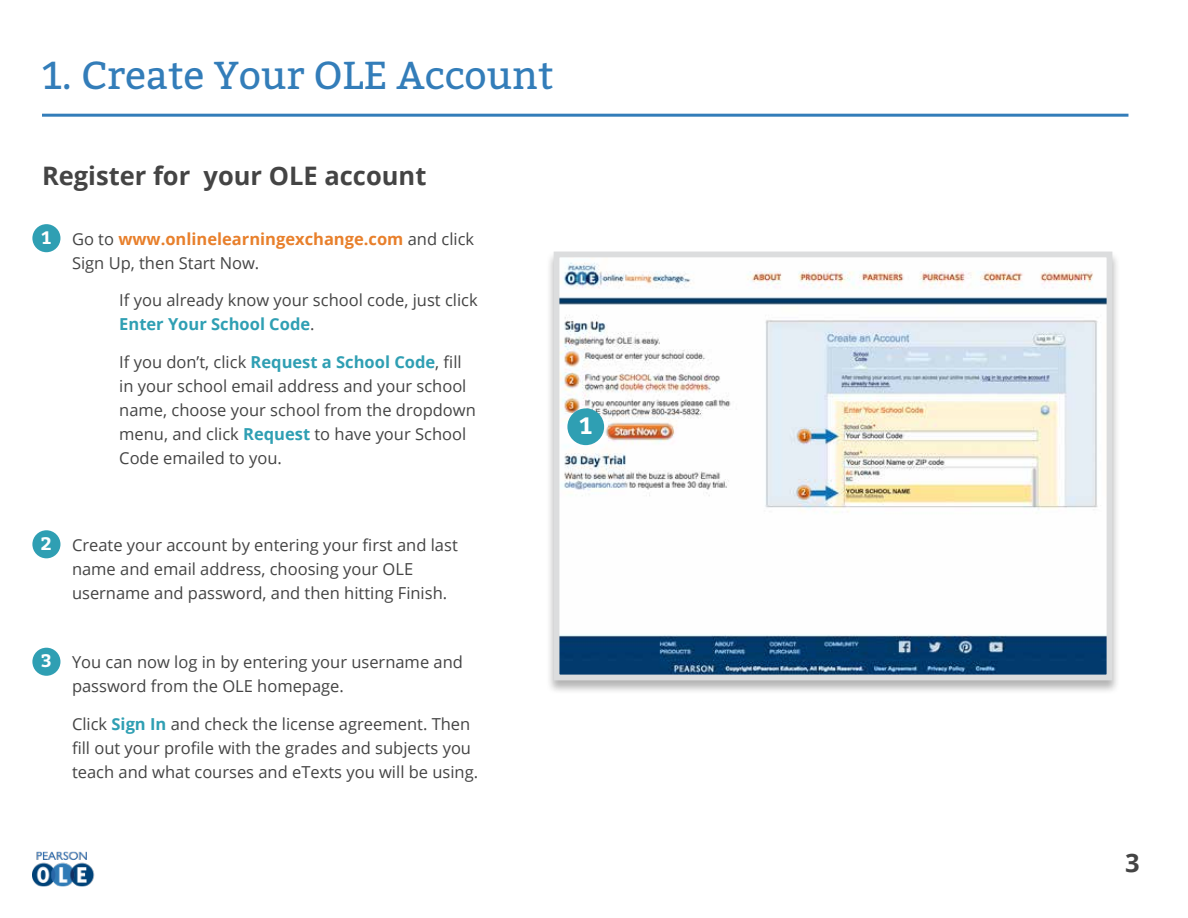
<style>
.page{position:relative;width:1188px;height:918px;background:#fff}
.page>*{position:absolute;margin:0;border:0;box-sizing:border-box;transform-origin:0 0}
.t1{font:39px "Bitter";color:#337db9}
.t2{font:700 25.5px "Open Sans";color:#444}
.t3{font:700 23.55px "Bitter";color:#fff}
.t4{font:700 18px "Bitter";color:#fff}
.t5{font:16.5px/24px "Open Sans";color:#444}
.s1{font-weight:700;color:#e8802c}
.s2{font-weight:700;color:#2f9fb3}
</style>
<div class="page">
<div style="left:546px;top:250px;width:574px;height:445px;background:#000;opacity:.3"></div>
<img style="left:561px;top:259px;width:544px;height:414px">
<div style="left:554px;top:252px;width:558px;height:428px;border:6px solid #dcddde"></div>
<hr style="left:42px;top:114px;width:1086px;height:3px;background:#337db9">
<div style="left:32px;top:224px;width:28px;height:28px;background:#2f9fb3;border-radius:50%"></div>
<div style="left:567px;top:408px;width:37px;height:37px;background:#2f9fb3;border-radius:50%"></div>
<div style="left:32px;top:530px;width:28px;height:28px;background:#2f9fb3;border-radius:50%"></div>
<div style="left:32px;top:648px;width:28px;height:28px;background:#2f9fb3;border-radius:50%"></div>
<img style="left:32px;top:851px;width:63px;height:36px">
<h1 class="t1" style="left:42px;top:47px;width:513px">1. Create Your OLE Account</h1>
<h2 class="t2" style="left:42px;top:157px;width:386px">Register for your OLE account</h2>
<p class="t4" style="left:42px;top:223px;width:11px">1</p>
<p class="t5" style="left:72px;top:226px;width:404px">Go to <span class="s1">www.onlinelearningexchange.com</span> and click<br>Sign Up, then Start Now.</p>
<p class="t5" style="left:119px;top:288px;width:360px">If you already know your school code, just click<br><span class="s2">Enter Your School Code</span>.</p>
<p class="t5" style="left:119px;top:349px;width:358px">If you don’t, click <span class="s2">Request a School Code</span>, fill in your school email address and your school name, choose your school from the dropdown menu, and click <span class="s2">Request</span> to have your School Code emailed to you.</p>
<p class="t4" style="left:41px;top:529px;width:12px">2</p>
<p class="t4" style="left:41px;top:647px;width:12px">3</p>
<p class="t5" style="left:72px;top:533px;width:387px">Create your account by entering your first and last name and email address, choosing your OLE username and password, and then hitting Finish.</p>
<p class="t5" style="left:72px;top:650px;width:392px">You can now log in by entering your username and password from the OLE homepage.</p>
<p class="t5" style="left:72px;top:712px;width:408px">Click <span class="s2">Sign In</span> and check the license agreement. Then fill out your profile with the grades and subjects you teach and what courses and eTexts you will be using.</p>
<h3 class="t3" style="left:579px;top:407px;width:14px">1</h3>
<h2 class="t2" style="left:1125px;top:845px;width:16px">3</h2>
</div>
